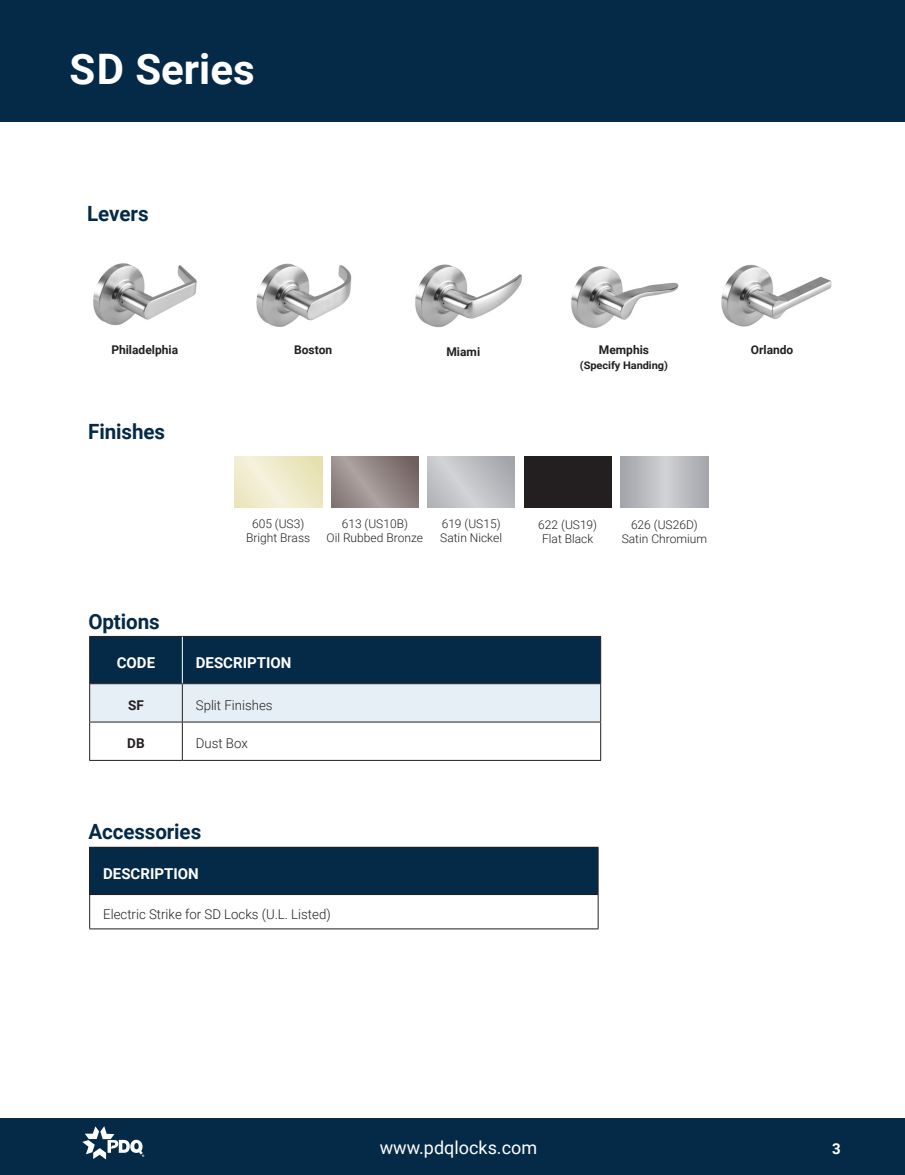
<style>
.page{position:relative;width:905px;height:1175px;background:#fff}
.page>*{position:absolute;margin:0;border:0;box-sizing:border-box;transform-origin:0 0}
.t1{font:700 42px "Roboto";color:#fff}
.t2{font:700 21px "Roboto";letter-spacing:-.005em;color:#042a47}
.t3{font:18px "Roboto";color:#fff}
.t4{font:700 15px "Roboto";color:#fff}
.t5{font:300 13.5px "Roboto";color:#231f20}
.t6{font:700 13.5px "Roboto";color:#231f20}
.t7{font:300 12px/13.5px "Roboto";color:#231f20;text-align:center}
.t8{font:700 12px "Roboto";color:#231f20}
.t9{font:700 10.5px "Roboto";letter-spacing:-.005em;color:#231f20;scale:1.05 1}
</style>
<div class="page">
<div style="left:0;top:0;width:904px;height:122px;background:#042a47"></div>
<div style="left:0;top:1118px;width:904px;height:56px;background:#042a47"></div>
<svg style="left:82px;top:1126px;width:62px;height:33px"></svg>
<svg style="left:331px;top:456px;width:87px;height:51px;background:#948786"></svg>
<div style="left:524px;top:456px;width:87px;height:51px;background:#231f20"></div>
<svg style="left:621px;top:456px;width:87px;height:51px;background:#b9babe"></svg>
<svg style="left:427px;top:456px;width:87px;height:51px;background:#bfc0c4"></svg>
<svg style="left:235px;top:456px;width:87px;height:51px;background:#eeeaca"></svg>
<img style="left:93px;top:263px;width:104px;height:63px">
<img style="left:256px;top:263px;width:96px;height:64px">
<img style="left:415px;top:264px;width:107px;height:64px">
<img style="left:571px;top:266px;width:108px;height:62px">
<img style="left:721px;top:264px;width:111px;height:63px">
<svg style="left:90px;top:637px;width:510px;height:123px"></svg>
<hr style="left:89px;top:636px;width:93px;height:1px;background:#231f20">
<hr style="left:89px;top:637px;width:1px;height:46px;background:#231f20">
<hr style="left:182px;top:636px;width:419px;height:1px;background:#231f20">
<hr style="left:89px;top:683px;width:93px;height:1px;background:#231f20">
<hr style="left:89px;top:684px;width:1px;height:37px;background:#231f20">
<hr style="left:182px;top:683px;width:419px;height:1px;background:#231f20">
<hr style="left:182px;top:684px;width:1px;height:37px;background:#231f20">
<hr style="left:600px;top:684px;width:1px;height:37px;background:#231f20">
<hr style="left:89px;top:721px;width:93px;height:1px;background:#231f20">
<hr style="left:89px;top:722px;width:1px;height:38px;background:#231f20">
<hr style="left:182px;top:721px;width:419px;height:1px;background:#231f20">
<hr style="left:182px;top:722px;width:1px;height:38px;background:#231f20">
<hr style="left:600px;top:722px;width:1px;height:38px;background:#231f20">
<hr style="left:89px;top:760px;width:93px;height:1px;background:#231f20">
<hr style="left:182px;top:760px;width:419px;height:1px;background:#231f20">
<hr style="left:182px;top:637px;width:1px;height:46px;background:#fff">
<hr style="left:600px;top:637px;width:1px;height:46px;background:#231f20">
<div style="left:90px;top:847px;width:508px;height:47px;background:#042a47"></div>
<hr style="left:89px;top:895px;width:1px;height:33px;background:#231f20">
<hr style="left:597px;top:895px;width:1px;height:33px;background:#231f20">
<hr style="left:89px;top:928px;width:509px;height:1px;background:#231f20">
<hr style="left:89px;top:847px;width:509px;height:1px;background:#231f20">
<hr style="left:89px;top:847px;width:1px;height:47px;background:#231f20">
<hr style="left:597px;top:847px;width:1px;height:47px;background:#231f20">
<hr style="left:89px;top:894px;width:509px;height:1px;background:#231f20">
<p class="t1" style="left:69px;top:39px;width:187px">SD Series</p>
<p class="t2" style="left:87px;top:199px;width:63px">Levers</p>
<p class="t8" style="left:111px;top:341px;width:68px">Philadelphia</p>
<p class="t8" style="left:294px;top:341px;width:40px">Boston</p>
<p class="t8" style="left:446px;top:343px;width:35px">Miami</p>
<p class="t8" style="left:599px;top:341px;width:52px">Memphis</p>
<p class="t9" style="left:580px;top:358px;width:85px">(Specify Handing)</p>
<p class="t2" style="left:88px;top:417px;width:78px">Finishes</p>
<p class="t7" style="left:252px;top:517px;width:54px">605 (US3)</p>
<p class="t7" style="left:246px;top:530px;width:66px">Bright Brass</p>
<p class="t7" style="left:326px;top:517px;width:98px">613 (US10B)<br>Oil Rubbed Bronze</p>
<p class="t7" style="left:441px;top:517px;width:60px">619 (US15)</p>
<p class="t7" style="left:440px;top:530px;width:63px">Satin Nickel</p>
<p class="t2" style="left:88px;top:606px;width:73px">Options</p>
<p class="t4" style="left:117px;top:652px;width:40px">CODE</p>
<p class="t4" style="left:196px;top:652px;width:97px">DESCRIPTION</p>
<p class="t6" style="left:128px;top:695px;width:17px">SF</p>
<p class="t5" style="left:196px;top:695px;width:78px">Split Finishes</p>
<p class="t6" style="left:127px;top:734px;width:19px">DB</p>
<p class="t5" style="left:196px;top:734px;width:54px">Dust Box</p>
<p class="t2" style="left:88px;top:817px;width:114px">Accessories</p>
<p class="t4" style="left:103px;top:863px;width:97px">DESCRIPTION</p>
<p class="t5" style="left:103px;top:904px;width:229px">Electric Strike for SD Locks (U.L. Listed)</p>
<p class="t7" style="left:538px;top:518px;width:60px">622 (US19)<br>Flat Black</p>
<p class="t7" style="left:631px;top:518px;width:68px">626 (US26D)</p>
<p class="t7" style="left:621px;top:531px;width:87px">Satin Chromium</p>
<p class="t8" style="left:750px;top:341px;width:44px">Orlando</p>
<p class="t3" style="left:380px;top:1135px;width:159px">www.pdqlocks.com</p>
<p class="t4" style="left:832px;top:1138px;width:10px">3</p>
</div>
